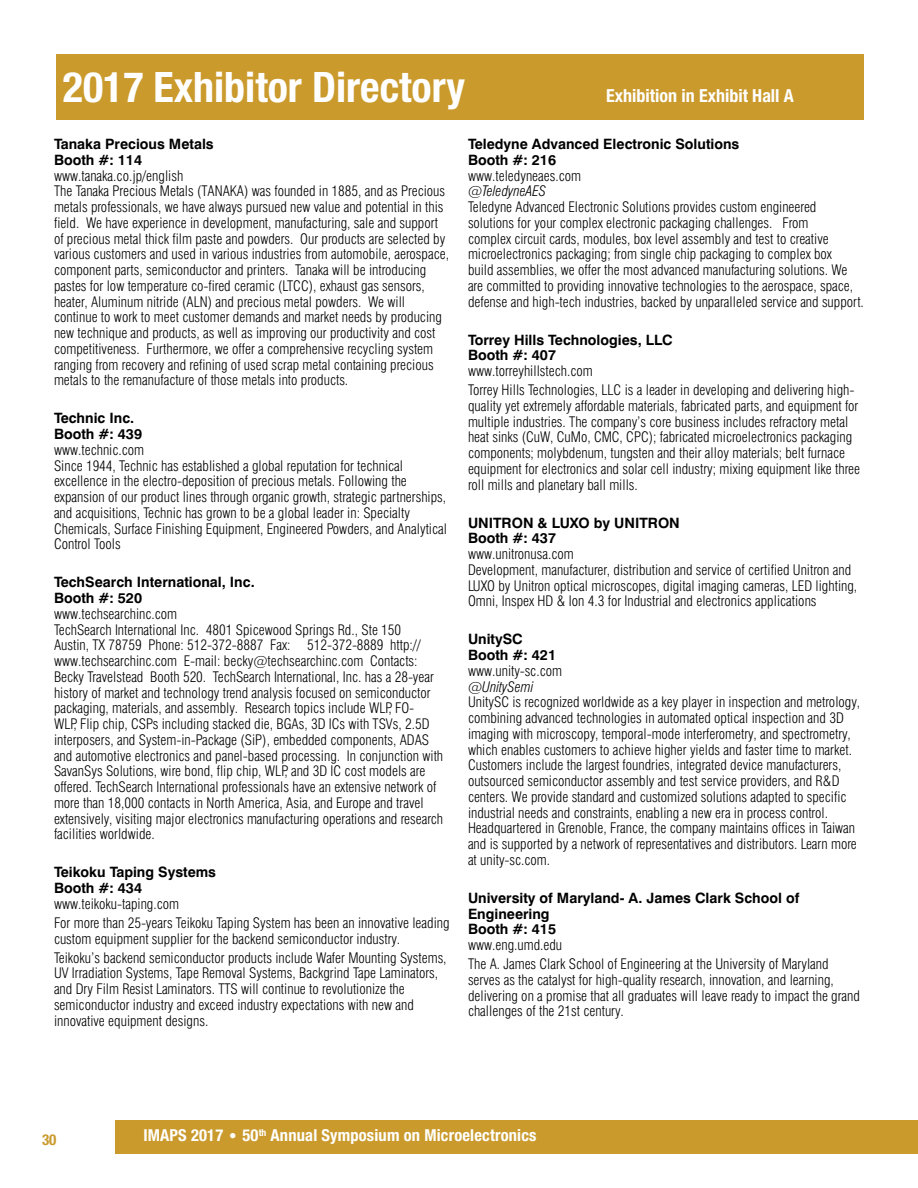
<style>
.page{position:relative;width:918px;height:1188px;background:#fff}
.page>*{position:absolute;margin:0;border:0;box-sizing:border-box;transform-origin:0 0}
.Main_Section_Head{font:700 condensed 42px "Helvetica Neue LT Std";color:#fff}
.Main_Section_Head-2{font:700 condensed 18px "Helvetica Neue LT Std";color:#fff}
.t1{font:700 condensed 16.5px "Helvetica Neue LT Std";letter-spacing:.01em;color:#fff}
.t2{font:700 condensed 15px "Helvetica Neue LT Std";color:#ca9a2c}
.exhibit_list{font:300 condensed 14.25px/15.8px "Swiss 721 BT";color:#000}
.exhibit_list-2{font:700 14.25px/15.8px "Swiss 721 BT";color:#000}
.s1{font-weight:700;font-stretch:normal}
.s2{font-weight:300;font-stretch:condensed}
.s3{font-style:italic}
.s4{font-size:15px}
</style>
<div class="page">
<div style="left:115px;top:1120px;width:803px;height:33px;background:#ca9a2c"></div>
<div style="left:56px;top:54px;width:808px;height:66px;background:#ca9a2c"></div>
<p class="Main_Section_Head" style="left:63px;top:62px;width:404px">2017 Exhibitor Directory</p>
<p class="Main_Section_Head-2" style="left:606px;top:85px;width:189px">Exhibition in Exhibit Hall A</p>
<p class="exhibit_list" style="left:54px;top:136px;width:397px"><span class="s1">Tanaka Precious Metals<br>Booth #: 114<br></span>www.tanaka.co.jp/english<br>The Tanaka Precious Metals (TANAKA) was founded in 1885, and as Precious metals professionals, we have always pursued new value and potential in this field. We have experience in development, manufacturing, sale and support of precious metal thick film paste and powders. Our products are selected by various customers and used in various industries from automobile, aerospace, component parts, semiconductor and printers. Tanaka will be introducing pastes for low temperature co-fired ceramic (LTCC), exhaust gas sensors, heater, Aluminum nitride (ALN) and precious metal powders. We will continue to work to meet customer demands and market needs by producing new technique and products, as well as improving our productivity and cost competitiveness. Furthermore, we offer a comprehensive recycling system ranging from recovery and refining of used scrap metal containing precious metals to the remanufacture of those metals into products.</p>
<p class="exhibit_list" style="left:54px;top:410px;width:395px"><span class="s1">Technic Inc.<br>Booth #: 439<br></span>www.technic.com<br>Since 1944, Technic has established a global reputation for technical excellence in the electro-deposition of precious metals. Following the expansion of our product lines through organic growth, strategic partnerships, and acquisitions, Technic has grown to be a global leader in: Specialty Chemicals, Surface Finishing Equipment, Engineered Powders, and Analytical Control Tools</p>
<p class="exhibit_list" style="left:54px;top:574px;width:391px"><span class="s1">TechSearch International, Inc.<br>Booth #: 520<br></span>www.techsearchinc.com<br>TechSearch International Inc. 4801 Spicewood Springs Rd., Ste 150<br>Austin, TX 78759 Phone: 512-372-8887 Fax: 512-372-8889 http:// www.techsearchinc.com E-mail: becky@techsearchinc.com Contacts:<br>Becky Travelstead Booth 520. TechSearch International, Inc. has a 28-year history of market and technology trend analysis focused on semiconductor packaging, materials, and assembly. Research topics include WLP, FO-<br>WLP, Flip chip, CSPs including stacked die, BGAs, 3D ICs with TSVs, 2.5D interposers, and System-in-Package (SiP), embedded components, ADAS and automotive electronics and panel-based processing. In conjunction with SavanSys Solutions, wire bond, flip chip, WLP, and 3D IC cost models are offered. TechSearch International professionals have an extensive network of more than 18,000 contacts in North America, Asia, and Europe and travel extensively, visiting major electronics manufacturing operations and research facilities worldwide.</p>
<p class="exhibit_list-2" style="left:54px;top:864px;width:164px">Teikoku Taping Systems<br>Booth #: 434 <span class="s2">www.teikoku-taping.com</span></p>
<p class="exhibit_list" style="left:54px;top:915px;width:397px">For more than 25-years Teikoku Taping System has been an innovative leading custom equipment supplier for the backend semiconductor industry.</p>
<p class="exhibit_list" style="left:54px;top:950px;width:394px">Teikoku’s backend semiconductor products include Wafer Mounting Systems, UV Irradiation Systems, Tape Removal Systems, Backgrind Tape Laminators, and Dry Film Resist Laminators. TTS will continue to revolutionize the semiconductor industry and exceed industry expectations with new and innovative equipment designs.</p>
<p class="exhibit_list" style="left:468px;top:136px;width:397px"><span class="s1">Teledyne Advanced Electronic Solutions<br>Booth #: 216<br></span>www.teledyneaes.com<br><span class="s3">@TeledyneAES<br></span>Teledyne Advanced Electronic Solutions provides custom engineered solutions for your complex electronic packaging challenges. From<br>complex circuit cards, modules, box level assembly and test to creative microelectronics packaging; from single chip packaging to complex box<br>build assemblies, we offer the most advanced manufacturing solutions. We are committed to providing innovative technologies to the aerospace, space, defense and high-tech industries, backed by unparalleled service and support.</p>
<p class="exhibit_list-2" style="left:468px;top:332px;width:206px">Torrey Hills Technologies, LLC<br>Booth #: 407 <span class="s2">www.torreyhillstech.com</span></p>
<p class="exhibit_list" style="left:468px;top:382px;width:394px">Torrey Hills Technologies, LLC is a leader in developing and delivering high&shy;quality yet extremely affordable materials, fabricated parts, and equipment for multiple industries. The company’s core business includes refractory metal heat sinks (CuW, CuMo, CMC, CPC); fabricated microelectronics packaging components; molybdenum, tungsten and their alloy materials; belt furnace equipment for electronics and solar cell industry; mixing equipment like three roll mills and planetary ball mills.</p>
<p class="exhibit_list" style="left:468px;top:515px;width:391px"><span class="s1">UNITRON &amp; LUXO by UNITRON<br>Booth #: 437<br></span>www.unitronusa.com<br>Development, manufacturer, distribution and service of certified Unitron and LUXO by Unitron optical microscopes, digital imaging cameras, LED lighting, Omni, Inspex HD &amp; Ion 4.3 for Industrial and electronics applications</p>
<p class="exhibit_list" style="left:468px;top:631px;width:394px"><span class="s1">UnitySC<br>Booth #: 421<br></span>www.unity-sc.com<br><span class="s3">@UnitySemi<br></span>UnitySC is recognized worldwide as a key player in inspection and metrology, combining advanced technologies in automated optical inspection and 3D imaging with microscopy, temporal-mode interferometry, and spectrometry, which enables customers to achieve higher yields and faster time to market.<br>Customers include the largest foundries, integrated device manufacturers, outsourced semiconductor assembly and test service providers, and R&amp;D centers. We provide standard and customized solutions adapted to specific industrial needs and constraints, enabling a new era in process control.<br>Headquartered in Grenoble, France, the company maintains offices in Taiwan and is supported by a network of representatives and distributors. Learn more at unity-sc.com.</p>
<p class="exhibit_list-2" style="left:468px;top:890px;width:333px">University of Maryland- A. James Clark School of<br>Engineering<br>Booth #: 415<br><span class="s2">www.eng.umd.edu</span></p>
<p class="exhibit_list" style="left:468px;top:956px;width:394px">The A. James Clark School of Engineering at the University of Maryland serves as the catalyst for high-quality research, innovation, and learning, delivering on a promise that all graduates will leave ready to impact the grand challenges of the 21st century.</p>
<p class="t2" style="left:42px;top:1130px;width:16px">30</p>
<p class="t1" style="left:143px;top:1125px;width:395px">IMAPS 2017 <span class="s4">•</span> 50<sup>th</sup> Annual Symposium on Microelectronics</p>
</div>
